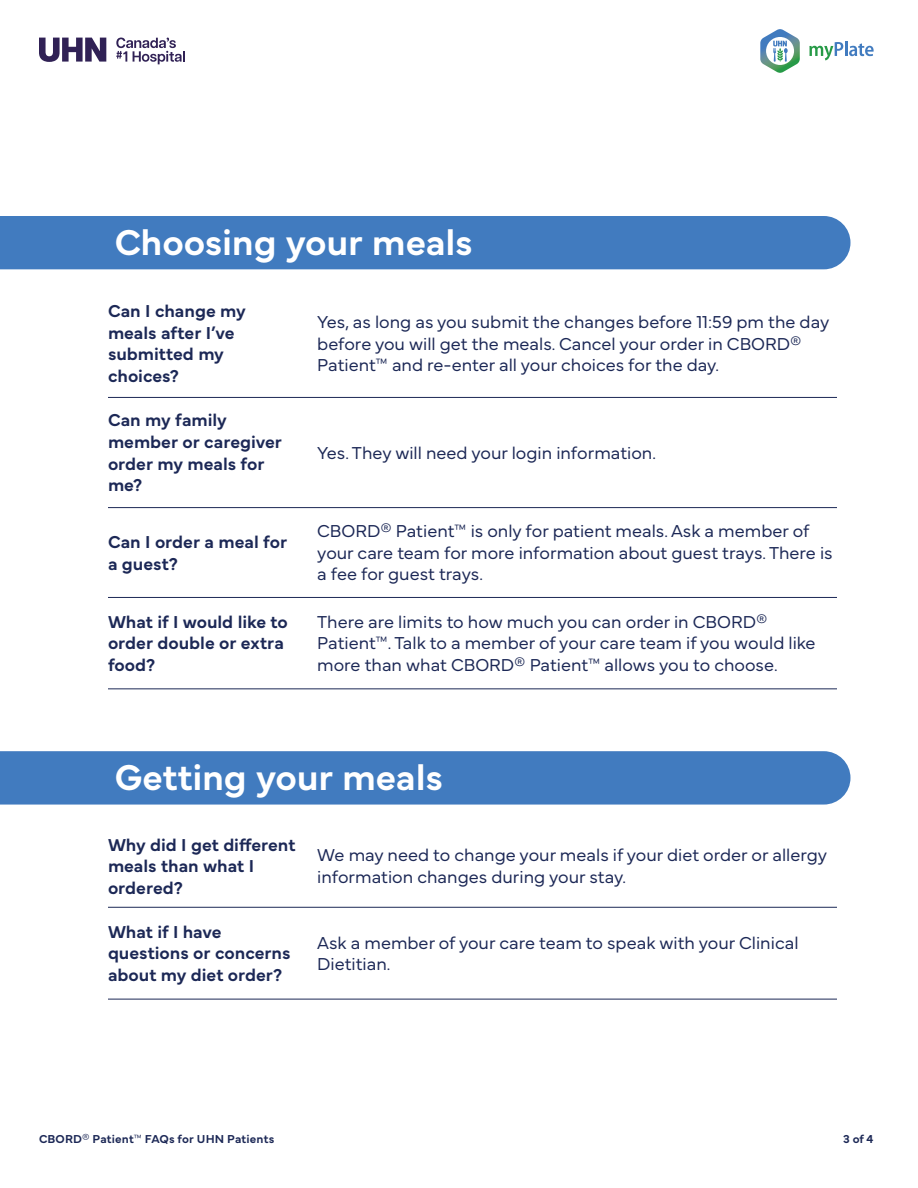
<style>
.page{position:relative;width:918px;height:1188px;background:#fff}
.page>*{position:absolute;margin:0;border:0;box-sizing:border-box;transform-origin:0 0}
.t1{font:600 37.5px "Mundial";letter-spacing:-.005em;color:#fff}
.t2{font:300 18px/21.6px "Mundial";color:#1c2856}
.t3{font:600 18px/21.6px "Mundial";letter-spacing:-.005em;color:#1c2856}
.t4{font:600 12px "Mundial";letter-spacing:.015em;color:#1c2856}
</style>
<div class="page">
<svg style="left:39px;top:38px;width:67px;height:24px"></svg>
<svg style="left:116px;top:38px;width:69px;height:26px"></svg>
<svg style="left:809px;top:41px;width:65px;height:19px"></svg>
<svg style="left:760px;top:29px;width:40px;height:44px"></svg>
<hr style="left:108px;top:999px;width:189px;height:1px;background:#1c2856">
<hr style="left:297px;top:999px;width:540px;height:1px;background:#1c2856">
<hr style="left:108px;top:907px;width:189px;height:1px;background:#1c2856">
<hr style="left:297px;top:907px;width:540px;height:1px;background:#1c2856">
<hr style="left:108px;top:689px;width:189px;height:1px;background:#1c2856">
<hr style="left:297px;top:689px;width:540px;height:1px;background:#1c2856">
<hr style="left:108px;top:597px;width:189px;height:1px;background:#1c2856">
<hr style="left:297px;top:597px;width:540px;height:1px;background:#1c2856">
<hr style="left:108px;top:507px;width:189px;height:1px;background:#1c2856">
<hr style="left:297px;top:507px;width:540px;height:1px;background:#1c2856">
<hr style="left:108px;top:397px;width:189px;height:1px;background:#1c2856">
<hr style="left:297px;top:397px;width:540px;height:1px;background:#1c2856">
<div style="left:0;top:216px;width:851px;height:53px;background:#417bbf"></div>
<div style="left:0;top:751px;width:851px;height:54px;background:#417bbf"></div>
<h2 class="t1" style="left:115px;top:213px;width:360px">Choosing your meals</h2>
<h3 class="t3" style="left:108px;top:299px;width:139px">Can I change my meals after I’ve submitted my choices?</h3>
<p class="t2" style="left:317px;top:309px;width:514px">Yes, as long as you submit the changes before 11:59 pm the day before you will get the meals. Cancel your order in CBORD®<br>Patient™ and re-enter all your choices for the day.</p>
<h3 class="t3" style="left:108px;top:408px;width:175px">Can my family member or caregiver order my meals for me?</h3>
<p class="t2" style="left:317px;top:440px;width:340px">Yes. They will need your login information.</p>
<h3 class="t3" style="left:108px;top:529px;width:181px">Can I order a meal for a guest?</h3>
<p class="t2" style="left:317px;top:518px;width:517px">CBORD® Patient™ is only for patient meals. Ask a member of your care team for more information about guest trays. There is a fee for guest trays.</p>
<h3 class="t3" style="left:108px;top:609px;width:181px">What if I would like to order double or extra food?</h3>
<p class="t2" style="left:317px;top:609px;width:500px">There are limits to how much you can order in CBORD®<br>Patient™. Talk to a member of your care team if you would like more than what CBORD® Patient™ allows you to choose.</p>
<h2 class="t1" style="left:115px;top:748px;width:330px">Getting your meals</h2>
<h3 class="t3" style="left:108px;top:832px;width:189px">Why did I get diferent meals than what I ordered?</h3>
<p class="t2" style="left:317px;top:843px;width:511px">We may need to change your meals if your diet order or allergy information changes during your stay.</p>
<h3 class="t3" style="left:108px;top:919px;width:184px">What if I have questions or concerns about my diet order?</h3>
<p class="t2" style="left:317px;top:930px;width:483px">Ask a member of your care team to speak with your Clinical<br>Dietitian.</p>
<p class="t4" style="left:39px;top:1129px;width:237px">CBORD® Patient™ FAQs for UHN Patients</p>
<p class="t4" style="left:843px;top:1129px;width:32px">3 of 4</p>
</div>
